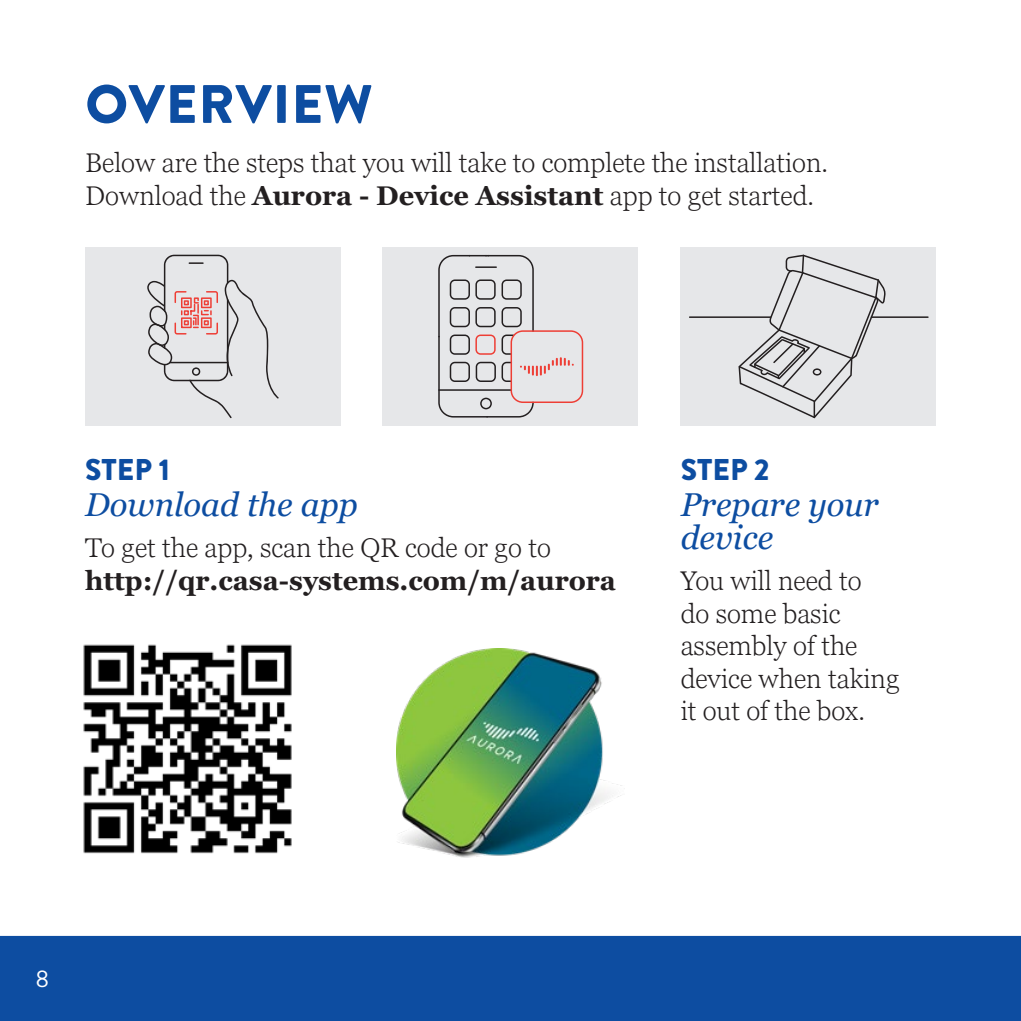
<style>
.page{position:relative;width:1021px;height:1021px;background:#fff}
.page>*{position:absolute;margin:0;border:0;box-sizing:border-box;transform-origin:0 0}
.Heading{font:900 54px "Brandon Grotesque";letter-spacing:.02em;color:#0d4da1}
.Subheading{font:italic 33px/33px "Georgia Pro";color:#0d4da1}
.t1{font:900 30px "Brandon Grotesque";color:#0d4da1}
.BodyCopy{font:300 27px/32.4px "Georgia Pro";color:#231f20}
.BodyCopy-2{font:700 27px/32.4px "Georgia Pro";color:#231f20}
.t2{font:24px "Brandon Grotesque";color:#fff}
.s1{font-weight:700}
.s2{font-weight:300}
</style>
<div class="page">
<div style="left:0;top:935px;width:1020px;height:85px;background:#0d4da1"></div>
<div style="left:85px;top:247px;width:255px;height:178px;background:#e6e7e9"></div>
<svg style="left:147px;top:255px;width:132px;height:163px"></svg>
<div style="left:383px;top:247px;width:255px;height:178px;background:#e6e7e9"></div>
<svg style="left:438px;top:255px;width:145px;height:162px"></svg>
<div style="left:680px;top:247px;width:255px;height:178px;background:#e6e7e9"></div>
<hr style="left:870px;top:316px;width:58px;height:2px;background:#231f20">
<svg style="left:738px;top:255px;width:147px;height:163px"></svg>
<hr style="left:689px;top:316px;width:82px;height:2px;background:#231f20">
<img style="left:83px;top:644px;width:209px;height:210px">
<img style="left:396px;top:648px;width:226px;height:209px">
<p class="Heading" style="left:85px;top:66px;width:289px">OVERVIEW</p>
<p class="BodyCopy" style="left:85px;top:148px;width:744px">Below are the steps that you will take to complete the installation.<br>Download the <span class="s1">Aurora - Device Assistant</span> app to get started.</p>
<p class="t1" style="left:85px;top:449px;width:86px">STEP 1</p>
<p class="Subheading" style="left:85px;top:490px;width:274px">Download the app</p>
<p class="BodyCopy-2" style="left:85px;top:532px;width:532px"><span class="s2">To get the app, scan the QR code or go to </span>http://qr.casa-systems.com/m/aurora</p>
<p class="t1" style="left:680px;top:449px;width:91px">STEP 2</p>
<p class="Subheading" style="left:680px;top:490px;width:200px">Prepare your device</p>
<p class="BodyCopy" style="left:680px;top:566px;width:220px">You will need to<br>do some basic assembly of the device when taking it out of the box.</p>
<p class="t2" style="left:36px;top:962px;width:15px">8</p>
</div>
